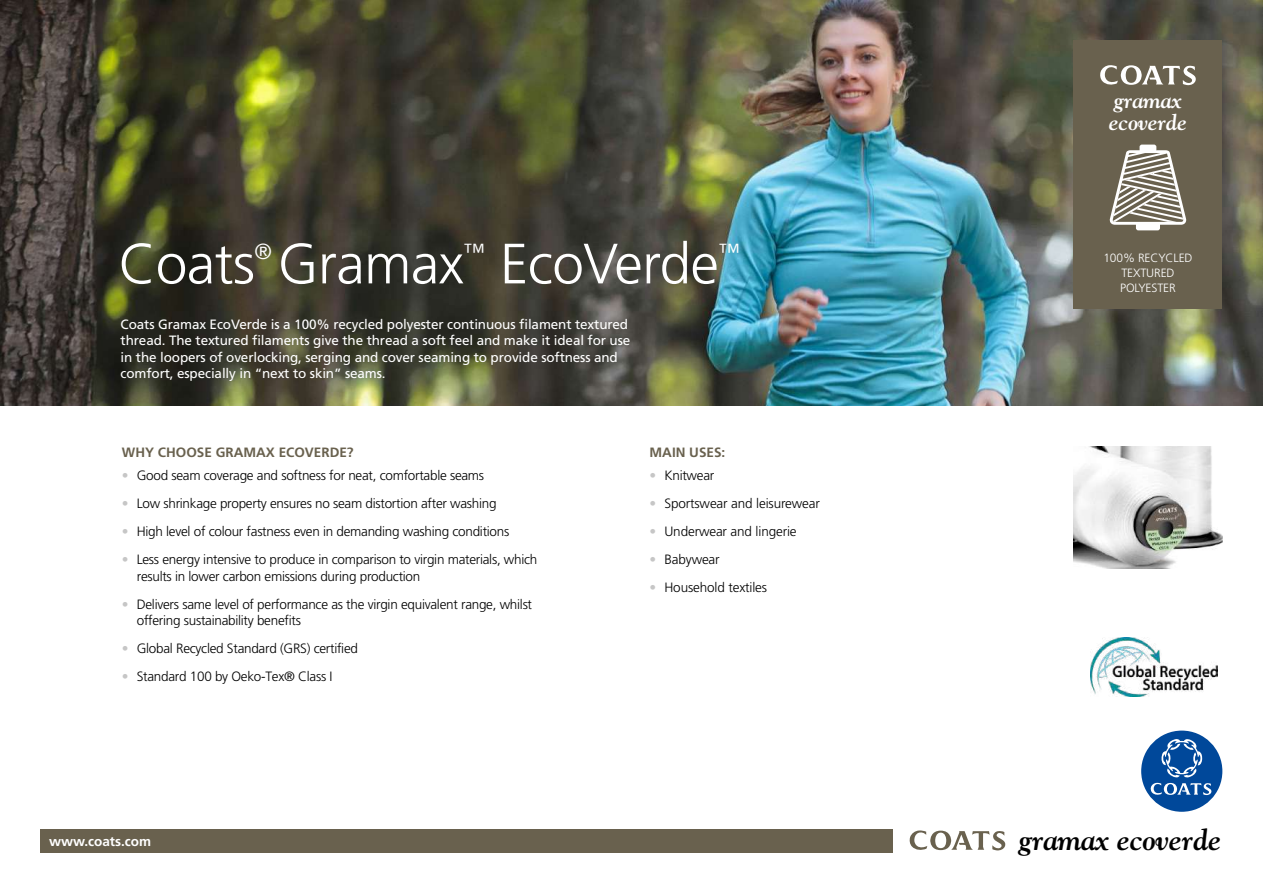
<style>
.page{position:relative;width:1263px;height:893px;background:#fff}
.page>*{position:absolute;margin:0;border:0;box-sizing:border-box;transform-origin:0 0}
.t1{font:300 56.7px "Frutiger";letter-spacing:-.01em;color:#fff}
.t2{font:italic 700 30px "Goudy";letter-spacing:-.01em;color:#000}
.t3{font:italic 700 22.5px/22.5px "Goudy";letter-spacing:-.01em;color:#fff}
.t4{font:300 21.9px "Frutiger";color:#fff}
.t5{font:300 13.5px/16.2px "Frutiger LT Std";letter-spacing:-.02em;color:#000}
.t6{font:300 13.5px "Frutiger";letter-spacing:-.02em;color:#000}
.t7{font:13.5px/16.5px "Frutiger LT Std";letter-spacing:-.01em;color:#fff}
.t8{font:700 13.5px "Frutiger";color:#69614e}
.t9{font:700 13.5px "Frutiger";color:#fff}
.t10{font:300 12px/15px "Frutiger";letter-spacing:-.01em;color:#fff;text-align:center}
.s1{color:#c6c6c6}
.s2{font-family:"Frutiger";color:#c6c6c6}
</style>
<div class="page">
<img style="left:0;top:0;width:1263px;height:406px">
<img style="left:1073px;top:446px;width:149px;height:122px">
<div style="left:41px;top:829px;width:852px;height:23px;background:#69614e"></div>
<svg style="left:909px;top:830px;width:97px;height:21px"></svg>
<div style="left:1141px;top:731px;width:81px;height:81px;background:#00489a;border-radius:50%"></div>
<svg style="left:1150px;top:739px;width:62px;height:56px"></svg>
<div style="left:1073px;top:41px;width:149px;height:268px;background:#69614e"></div>
<svg style="left:1109px;top:145px;width:77px;height:85px"></svg>
<svg style="left:1100px;top:65px;width:96px;height:20px"></svg>
<img style="left:1090px;top:638px;width:127px;height:58px">
<h3 class="t4" style="left:254px;top:239px;width:19px">®</h3>
<h3 class="t4" style="left:463px;top:239px;width:23px">™</h3>
<h1 class="t1" style="left:500px;top:232px;width:220px">EcoVerde</h1>
<h3 class="t4" style="left:718px;top:239px;width:23px">™</h3>
<p class="t7" style="left:121px;top:316px;width:511px">Coats Gramax EcoVerde is a 100% recycled polyester continuous filament textured thread. The textured filaments give the thread a soft feel and make it ideal for use in the loopers of overlocking, serging and cover seaming to provide softness and comfort, especially in “next to skin” seams.</p>
<h1 class="t1" style="left:118px;top:232px;width:347px">Coats Gramax</h1>
<p class="t8" style="left:122px;top:444px;width:233px">WHY CHOOSE GRAMAX ECOVERDE?</p>
<p class="t6" style="left:122px;top:468px;width:364px"><span class="s1">•</span> Good seam coverage and softness for neat, comfortable seams</p>
<p class="t6" style="left:122px;top:496px;width:376px"><span class="s1">•</span> Low shrinkage property ensures no seam distortion after washing</p>
<p class="t6" style="left:122px;top:524px;width:389px"><span class="s1">•</span> High level of colour fastness even in demanding washing conditions</p>
<p class="t5" style="left:137px;top:552px;width:402px;text-indent:-15px"><span class="s2">•</span> Less energy intensive to produce in comparison to virgin materials, which results in lower carbon emissions during production</p>
<p class="t5" style="left:137px;top:596px;width:397px;text-indent:-15px"><span class="s2">•</span> Delivers same level of performance as the virgin equivalent range, whilst offering sustainability benefits</p>
<p class="t5" style="left:122px;top:640px;width:238px"><span class="s2">•</span> Global Recycled Standard (GRS) certified</p>
<p class="t5" style="left:122px;top:668px;width:212px"><span class="s2">•</span> Standard 100 by Oeko-Tex® Class I</p>
<p class="t8" style="left:649px;top:444px;width:77px">MAIN USES:</p>
<p class="t6" style="left:649px;top:468px;width:66px"><span class="s1">•</span> Knitwear</p>
<p class="t6" style="left:649px;top:496px;width:172px"><span class="s1">•</span> Sportswear and leisurewear</p>
<p class="t6" style="left:649px;top:524px;width:149px"><span class="s1">•</span> Underwear and lingerie</p>
<p class="t6" style="left:649px;top:552px;width:72px"><span class="s1">•</span> Babywear</p>
<p class="t6" style="left:649px;top:580px;width:119px"><span class="s1">•</span> Household textiles</p>
<h3 class="t3" style="left:1109px;top:88px;width:80px">gramax ecoverde</h3>
<p class="t10" style="left:1103px;top:250px;width:91px">100% RECYCLED<br>TEXTURED<br>POLYESTER</p>
<p class="t9" style="left:49px;top:833px;width:104px">www.coats.com</p>
<h2 class="t2" style="left:1019px;top:821px;width:204px">gramax ecoverde</h2>
</div>
